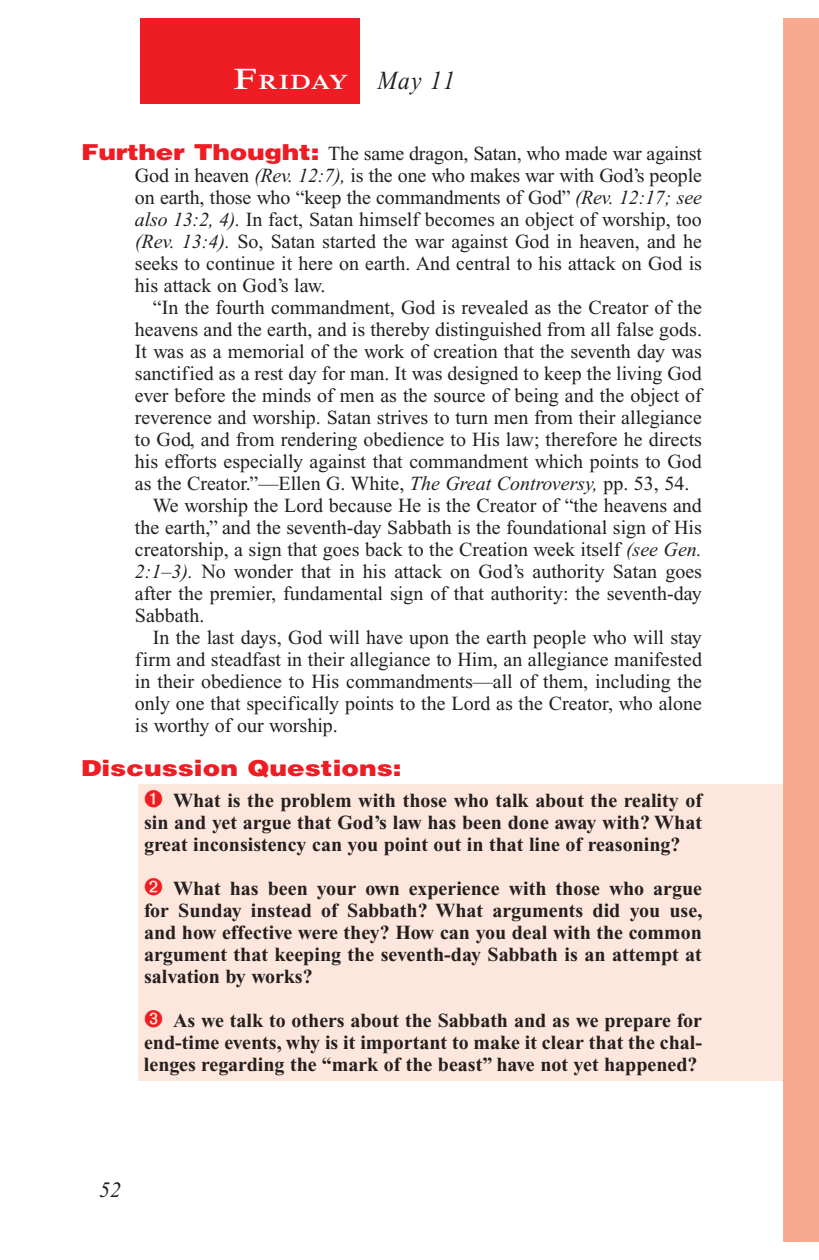
<style>
.page{position:relative;width:819px;height:1260px;background:#fff}
.page>*{position:absolute;margin:0;border:0;box-sizing:border-box;transform-origin:0 0}
.Lesson_Dates{font:italic 26px "Times New Roman PS Std";color:#231f20;scale:.9 1}
.Question{font:900 22px "Helvetica LT Std";color:#ee1d23;scale:1.2 1}
.t1{font:italic 22px "Times New Roman PS Std";color:#231f20}
.Daily_Header{font:600 21px "Times NRMT Std";letter-spacing:.035em;color:#fff;scale:1.1 1}
.Body{font:20px/22px "Times New Roman PS Std";color:#231f20;text-align:justify}
.Numbered_Bullet_List{font:700 20px/22px "Times New Roman PS Std";color:#231f20;text-align:justify}
.Question-2{font:20px/22px "Times New Roman PS Std";color:#231f20;text-align:justify}
.s1{font-size:30px}
.s2{font-family:"Helvetica LT Std";font-weight:900;font-size:22px;color:#ee1d23}
.s3{font-style:italic}
</style>
<div class="page">
<div style="left:783px;top:18px;width:36px;height:1224px;background:#f8a98e"></div>
<div style="left:140px;top:18px;width:220px;height:86px;background:#ee1d23"></div>
<div style="left:139px;top:784px;width:644px;height:297px;background:#fde7dc"></div>
<p class="Daily_Header" style="left:234px;top:70px;width:106px"><span class="s1">F</span>riday</p>
<p class="Lesson_Dates" style="left:378px;top:66px;width:87px">May 11</p>
<p class="Question-2" style="left:135px;top:142px;width:569px;text-indent:-54px"><span class="s2">Further Thought:</span> The same dragon, Satan, who made war against God in heaven <span class="s3">(Rev. 12:7),</span> is the one who makes war with God’s people on earth, those who “keep the commandments of God” <span class="s3">(Rev. 12:17; see also 13:2, 4).</span> In fact, Satan himself becomes an object of worship, too <span class="s3">(Rev. 13:4).</span> So, Satan started the war against God in heaven, and he seeks to continue it here on earth. And central to his attack on God is his attack on God’s law.</p>
<p class="Body" style="left:135px;top:296px;width:570px;text-indent:18px">“In the fourth commandment, God is revealed as the Creator of the heavens and the earth, and is thereby distinguished from all false gods.<br>It was as a memorial of the work of creation that the seventh day was sanctified as a rest day for man. It was designed to keep the living God ever before the minds of men as the source of being and the object of reverence and worship. Satan strives to turn men from their allegiance to God, and from rendering obedience to His law; therefore he directs his efforts especially against that commandment which points to God as the Creator.”—Ellen G. White, <span class="s3">The Great Controversy,</span> pp. 53, 54.</p>
<p class="Body" style="left:135px;top:494px;width:569px;text-indent:18px">We worship the Lord because He is the Creator of “the heavens and the earth,” and the seventh-day Sabbath is the foundational sign of His creatorship, a sign that goes back to the Creation week itself <span class="s3">(see Gen.<br>2:1–3).</span> No wonder that in his attack on God’s authority Satan goes after the premier, fundamental sign of that authority: the seventh-day Sabbath.</p>
<p class="Body" style="left:135px;top:626px;width:569px;text-indent:18px">In the last days, God will have upon the earth people who will stay firm and steadfast in their allegiance to Him, an allegiance manifested in their obedience to His commandments—all of them, including the only one that specifically points to the Lord as the Creator, who alone is worthy of our worship.</p>
<p class="Question" style="left:81px;top:754px;width:269px">Discussion Questions:</p>
<p class="Numbered_Bullet_List" style="left:144px;top:789px;width:560px;text-indent:29px">What is the problem with those who talk about the reality of sin and yet argue that God’s law has been done away with? What great inconsistency can you point out in that line of reasoning?</p>
<p class="Numbered_Bullet_List" style="left:144px;top:877px;width:560px;text-indent:29px">What has been your own experience with those who argue for Sunday instead of Sabbath? What arguments did you use, and how effective were they? How can you deal with the common argument that keeping the seventh-day Sabbath is an attempt at salvation by works?</p>
<p class="Numbered_Bullet_List" style="left:144px;top:1009px;width:559px;text-indent:29px">As we talk to others about the Sabbath and as we prepare for end-time events, why is it important to make it clear that the chal&shy;lenges regarding the “mark of the beast” have not yet happened?</p>
<p class="t1" style="left:99px;top:1178px;width:23px">52</p>
</div>
